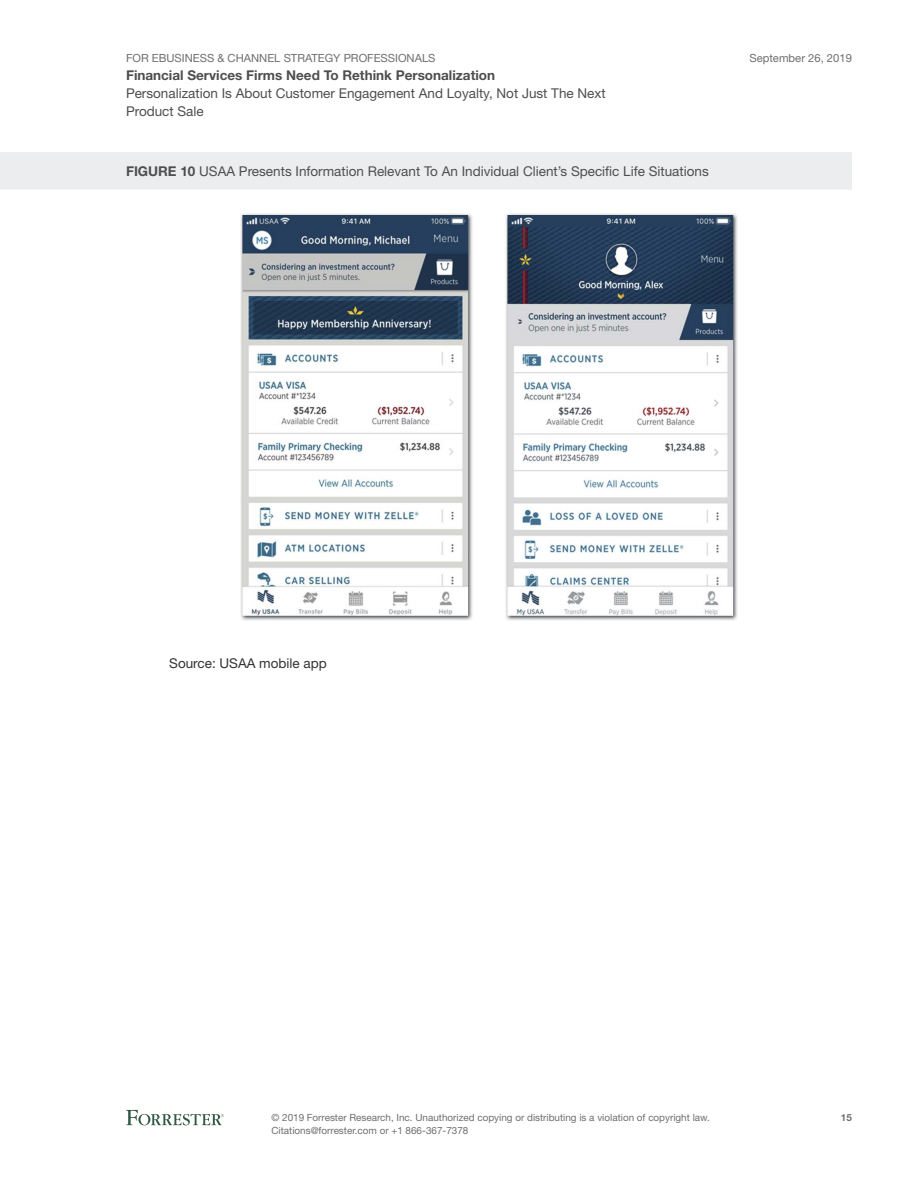
<style>
.page{position:relative;width:918px;height:1188px;background:#fff}
.page>*{position:absolute;margin:0;border:0;box-sizing:border-box;transform-origin:0 0}
.t1{font:13.5px/18px "Helvetica Neue LT Std";color:#4e4e50}
.t2{font:700 13.5px "Helvetica Neue LT Std";color:#4e4e50}
.t3{font:13.5px "Helvetica Neue LT Std";color:#303234}
.t4{font:11.25px "Helvetica Neue LT Std";color:#6d6e70}
.t5{font:9.9px/12.8px "Helvetica Neue LT Std";color:#6d6e70}
.t6{font:700 9.9px "Helvetica Neue LT Std";color:#6d6e70}
.s1{font-weight:700}
</style>
<div class="page">
<svg style="left:126px;top:1110px;width:98px;height:15px"></svg>
<div style="left:0;top:152px;width:852px;height:38px;background:#ecedee"></div>
<img style="left:241px;top:214px;width:496px;height:406px">
<p class="t4" style="left:126px;top:51px;width:311px">FOR EBUSINESS &amp; CHANNEL STRATEGY PROFESSIONALS</p>
<p class="t2" style="left:126px;top:67px;width:371px">Financial Services Firms Need To Rethink Personalization</p>
<p class="t1" style="left:126px;top:84px;width:481px">Personalization Is About Customer Engagement And Loyalty, Not Just The Next<br>Product Sale</p>
<p class="t1" style="left:126px;top:162px;width:584px"><span class="s1">FIGURE 10</span> USAA Presents Information Relevant To An Individual Client’s Specific Life Situations</p>
<p class="t4" style="left:749px;top:51px;width:104px">September 26, 2019</p>
<p class="t3" style="left:169px;top:656px;width:159px">Source: USAA mobile app</p>
<p class="t5" style="left:272px;top:1111px;width:440px">© 2019 Forrester Research, Inc. Unauthorized copying or distributing is a violation of copyright law.<br>Citations@forrester.com or +1 866-367-7378</p>
<p class="t6" style="left:841px;top:1112px;width:13px">15</p>
</div>
